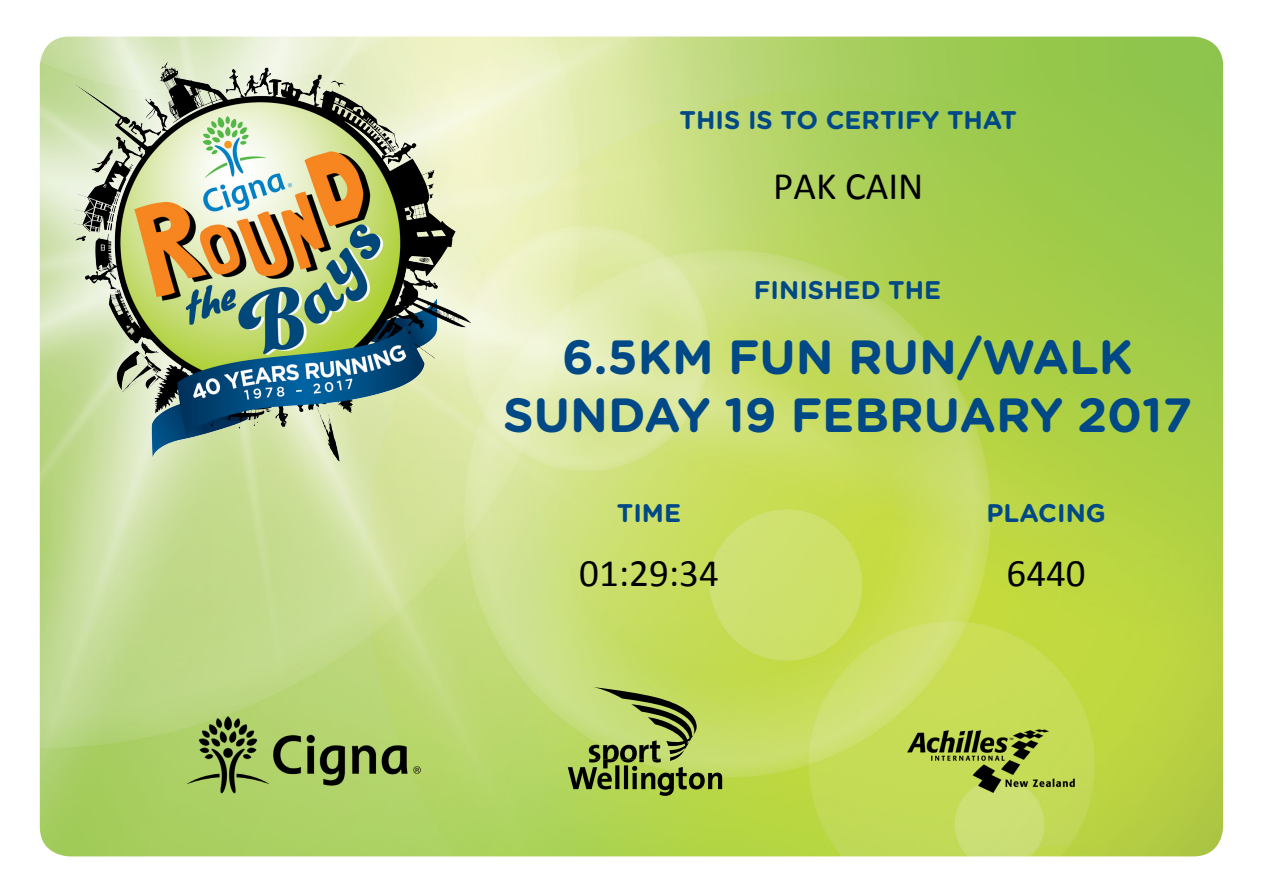
<style>
.page{position:relative;width:1263px;height:893px;background:#fff}
.page>*{position:absolute;margin:0;border:0;box-sizing:border-box;transform-origin:0 0}
.t1{font:700 48px "Gotham Rounded";color:#004986}
.t2{font:39px "Calibri";color:#000}
.t3{font:700 25.5px "Gotham Rounded";color:#004986}
</style>
<div class="page">
<img style="left:40px;top:37px;width:1183px;height:819px">
<img style="left:40px;top:36px;width:463px;height:457px">
<img style="left:179px;top:703px;width:250px;height:105px">
<svg style="left:568px;top:687px;width:154px;height:109px;background:#96ab51"></svg>
<img style="left:902px;top:708px;width:182px;height:100px">
<p class="t3" style="left:680px;top:101px;width:339px">THIS IS TO CERTIFY THAT</p>
<h2 class="t2" style="left:773px;top:161px;width:152px">PAK CAIN</h2>
<p class="t3" style="left:754px;top:272px;width:189px">FINISHED THE</p>
<p class="t1" style="left:562px;top:322px;width:572px">6.5KM FUN RUN/WALK</p>
<p class="t1" style="left:503px;top:380px;width:690px">SUNDAY 19 FEBRUARY 2017</p>
<p class="t3" style="left:617px;top:494px;width:66px">TIME</p>
<p class="t3" style="left:986px;top:494px;width:121px">PLACING</p>
<h2 class="t2" style="left:579px;top:548px;width:141px">01:29:34</h2>
<h2 class="t2" style="left:1007px;top:548px;width:81px">6440</h2>
</div>
